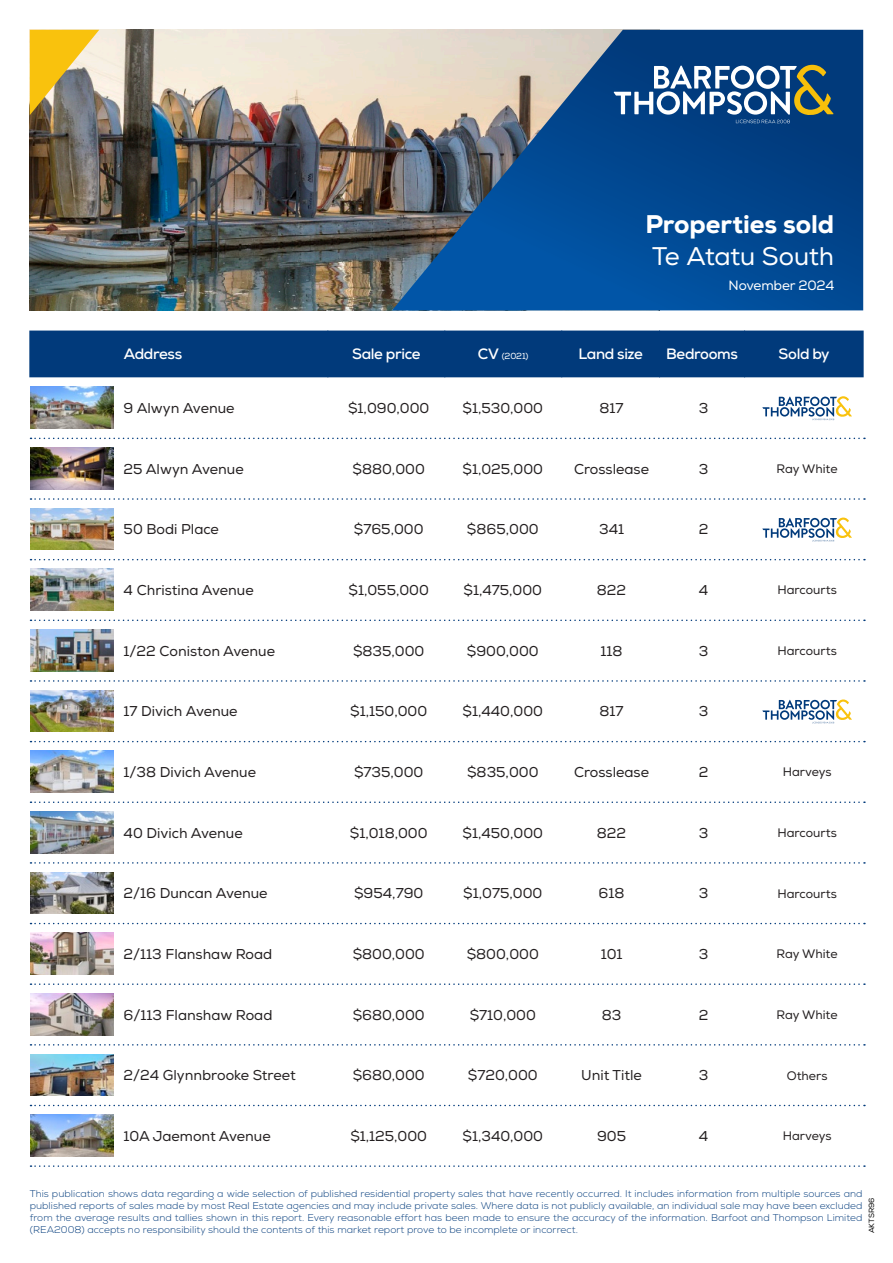
<style>
.page{position:relative;width:893px;height:1263px;background:#fff}
.page>*{position:absolute;margin:0;border:0;box-sizing:border-box;transform-origin:0 0}
.t1{font:800 25.5px "Nexa";color:#fff}
.t2{font:25.5px "Nexa";letter-spacing:-.015em;color:#fff}
.t3{font:700 15px "Nexa";letter-spacing:-.025em;color:#fff}
.t4{font:14.25px "Nexa";color:#231f20}
.t5{font:13.5px "Nexa";letter-spacing:-.015em;color:#fff}
.t6{font:12.3px "Nexa";color:#231f20}
.t7{font:300 9.75px/12px "Nexa";letter-spacing:.005em;color:#013a7b;text-align:justify}
.t8{font:8.7px "Nexa";color:#fff}
.t9{font:7.5px "Nexa";color:#000}
.s1{font-weight:700;font-size:15px}
</style>
<div class="page">
<img style="left:30px;top:30px;width:362px;height:280px">
<svg style="left:30px;top:30px;width:69px;height:85px;background:#caad51"></svg>
<svg style="left:392px;top:30px;width:471px;height:280px;background:#2e6093"></svg>
<div style="left:29px;top:331px;width:835px;height:46px;background:#013a7b"></div>
<hr style="left:328px;top:331px;width:1px;height:46px;background:#013a7b">
<hr style="left:445px;top:331px;width:1px;height:46px;background:#013a7b">
<hr style="left:561px;top:331px;width:1px;height:46px;background:#013a7b">
<hr style="left:659px;top:331px;width:1px;height:46px;background:#013a7b">
<hr style="left:744px;top:331px;width:1px;height:46px;background:#013a7b">
<svg style="left:614px;top:65px;width:220px;height:58px"></svg>
<svg style="left:762px;top:396px;width:90px;height:24px"></svg>
<svg style="left:31px;top:438px;width:834px;height:1px"></svg>
<img style="left:31px;top:387px;width:82px;height:42px">
<svg style="left:31px;top:498px;width:834px;height:2px"></svg>
<img style="left:31px;top:448px;width:82px;height:41px">
<svg style="left:762px;top:518px;width:90px;height:23px"></svg>
<svg style="left:31px;top:559px;width:834px;height:1px"></svg>
<img style="left:31px;top:508px;width:82px;height:42px">
<svg style="left:31px;top:619px;width:834px;height:2px"></svg>
<img style="left:31px;top:569px;width:82px;height:42px">
<svg style="left:31px;top:680px;width:834px;height:2px"></svg>
<img style="left:31px;top:629px;width:82px;height:42px">
<svg style="left:762px;top:699px;width:90px;height:24px"></svg>
<svg style="left:31px;top:741px;width:834px;height:1px"></svg>
<img style="left:31px;top:690px;width:82px;height:42px">
<svg style="left:31px;top:801px;width:834px;height:2px"></svg>
<img style="left:31px;top:751px;width:82px;height:41px">
<svg style="left:31px;top:862px;width:834px;height:2px"></svg>
<img style="left:31px;top:811px;width:82px;height:42px">
<svg style="left:31px;top:923px;width:834px;height:1px"></svg>
<img style="left:31px;top:872px;width:82px;height:42px">
<svg style="left:31px;top:983px;width:834px;height:2px"></svg>
<img style="left:31px;top:933px;width:82px;height:41px">
<svg style="left:31px;top:1044px;width:834px;height:1px"></svg>
<img style="left:31px;top:993px;width:82px;height:42px">
<svg style="left:31px;top:1105px;width:834px;height:1px"></svg>
<img style="left:31px;top:1054px;width:82px;height:42px">
<svg style="left:31px;top:1165px;width:834px;height:2px"></svg>
<img style="left:31px;top:1115px;width:82px;height:41px">
<h1 class="t1" style="left:645px;top:208px;width:190px">Properties sold</h1>
<h1 class="t2" style="left:652px;top:241px;width:184px">Te Atatu South</h1>
<h3 class="t5" style="left:729px;top:277px;width:107px">November 2024</h3>
<h2 class="t3" style="left:124px;top:344px;width:60px">Address</h2>
<h2 class="t3" style="left:352px;top:344px;width:70px">Sale price</h2>
<p class="t8" style="left:478px;top:350px;width:52px"><span class="s1">CV</span> (2021)</p>
<h2 class="t3" style="left:578px;top:344px;width:66px">Land size</h2>
<h2 class="t3" style="left:666px;top:344px;width:73px">Bedrooms</h2>
<h2 class="t3" style="left:779px;top:344px;width:53px">Sold by</h2>
<h3 class="t4" style="left:124px;top:400px;width:112px">9 Alwyn Avenue</h3>
<h3 class="t4" style="left:348px;top:400px;width:83px">$1,090,000</h3>
<h3 class="t4" style="left:462px;top:400px;width:82px">$1,530,000</h3>
<h3 class="t4" style="left:600px;top:400px;width:26px">817</h3>
<h3 class="t4" style="left:699px;top:400px;width:11px">3</h3>
<h3 class="t4" style="left:124px;top:460px;width:122px">25 Alwyn Avenue</h3>
<h3 class="t4" style="left:353px;top:460px;width:74px">$880,000</h3>
<h3 class="t4" style="left:462px;top:460px;width:82px">$1,025,000</h3>
<h3 class="t4" style="left:574px;top:460px;width:77px">Crosslease</h3>
<h3 class="t4" style="left:699px;top:460px;width:11px">3</h3>
<p class="t6" style="left:776px;top:461px;width:63px">Ray White</p>
<h3 class="t4" style="left:124px;top:521px;width:97px">50 Bodi Place</h3>
<h3 class="t4" style="left:354px;top:521px;width:71px">$765,000</h3>
<h3 class="t4" style="left:467px;top:521px;width:73px">$865,000</h3>
<h3 class="t4" style="left:599px;top:521px;width:26px">341</h3>
<h3 class="t4" style="left:699px;top:521px;width:11px">2</h3>
<h3 class="t4" style="left:124px;top:582px;width:132px">4 Christina Avenue</h3>
<h3 class="t4" style="left:349px;top:582px;width:82px">$1,055,000</h3>
<h3 class="t4" style="left:463px;top:582px;width:80px">$1,475,000</h3>
<h3 class="t4" style="left:597px;top:582px;width:31px">822</h3>
<h3 class="t4" style="left:699px;top:582px;width:11px">4</h3>
<p class="t6" style="left:777px;top:583px;width:61px">Harcourts</p>
<h3 class="t4" style="left:124px;top:642px;width:153px">1/22 Coniston Avenue</h3>
<h3 class="t4" style="left:353px;top:642px;width:73px">$835,000</h3>
<h3 class="t4" style="left:467px;top:642px;width:73px">$900,000</h3>
<h3 class="t4" style="left:601px;top:642px;width:24px">118</h3>
<h3 class="t4" style="left:699px;top:642px;width:11px">3</h3>
<p class="t6" style="left:777px;top:643px;width:61px">Harcourts</p>
<h3 class="t4" style="left:124px;top:703px;width:115px">17 Divich Avenue</h3>
<h3 class="t4" style="left:350px;top:703px;width:79px">$1,150,000</h3>
<h3 class="t4" style="left:463px;top:703px;width:82px">$1,440,000</h3>
<h3 class="t4" style="left:600px;top:703px;width:26px">817</h3>
<h3 class="t4" style="left:699px;top:703px;width:11px">3</h3>
<h3 class="t4" style="left:124px;top:764px;width:134px">1/38 Divich Avenue</h3>
<h3 class="t4" style="left:354px;top:764px;width:71px">$735,000</h3>
<h3 class="t4" style="left:467px;top:764px;width:73px">$835,000</h3>
<h3 class="t4" style="left:574px;top:764px;width:77px">Crosslease</h3>
<h3 class="t4" style="left:699px;top:764px;width:11px">2</h3>
<p class="t6" style="left:783px;top:765px;width:50px">Harveys</p>
<h3 class="t4" style="left:124px;top:824px;width:121px">40 Divich Avenue</h3>
<h3 class="t4" style="left:350px;top:824px;width:79px">$1,018,000</h3>
<h3 class="t4" style="left:463px;top:824px;width:82px">$1,450,000</h3>
<h3 class="t4" style="left:597px;top:824px;width:31px">822</h3>
<h3 class="t4" style="left:699px;top:824px;width:11px">3</h3>
<p class="t6" style="left:777px;top:825px;width:61px">Harcourts</p>
<h3 class="t4" style="left:124px;top:885px;width:145px">2/16 Duncan Avenue</h3>
<h3 class="t4" style="left:354px;top:885px;width:71px">$954,790</h3>
<h3 class="t4" style="left:463px;top:885px;width:81px">$1,075,000</h3>
<h3 class="t4" style="left:599px;top:885px;width:27px">618</h3>
<h3 class="t4" style="left:699px;top:885px;width:11px">3</h3>
<p class="t6" style="left:777px;top:886px;width:61px">Harcourts</p>
<h3 class="t4" style="left:124px;top:945px;width:150px">2/113 Flanshaw Road</h3>
<h3 class="t4" style="left:353px;top:945px;width:74px">$800,000</h3>
<h3 class="t4" style="left:467px;top:945px;width:74px">$800,000</h3>
<h3 class="t4" style="left:601px;top:945px;width:23px">101</h3>
<h3 class="t4" style="left:699px;top:945px;width:11px">3</h3>
<p class="t6" style="left:776px;top:947px;width:63px">Ray White</p>
<h3 class="t4" style="left:124px;top:1006px;width:150px">6/113 Flanshaw Road</h3>
<h3 class="t4" style="left:353px;top:1006px;width:74px">$680,000</h3>
<h3 class="t4" style="left:470px;top:1006px;width:68px">$710,000</h3>
<h3 class="t4" style="left:602px;top:1006px;width:21px">83</h3>
<h3 class="t4" style="left:699px;top:1006px;width:11px">2</h3>
<p class="t6" style="left:776px;top:1007px;width:63px">Ray White</p>
<h3 class="t4" style="left:124px;top:1067px;width:174px">2/24 Glynnbrooke Street</h3>
<h3 class="t4" style="left:353px;top:1067px;width:74px">$680,000</h3>
<h3 class="t4" style="left:468px;top:1067px;width:71px">$720,000</h3>
<h3 class="t4" style="left:581px;top:1067px;width:62px">Unit Title</h3>
<h3 class="t4" style="left:699px;top:1067px;width:11px">3</h3>
<p class="t6" style="left:787px;top:1068px;width:42px">Others</p>
<h3 class="t4" style="left:124px;top:1127px;width:149px">10A Jaemont Avenue</h3>
<h3 class="t4" style="left:350px;top:1127px;width:78px">$1,125,000</h3>
<h3 class="t4" style="left:462px;top:1127px;width:82px">$1,340,000</h3>
<h3 class="t4" style="left:597px;top:1127px;width:31px">905</h3>
<h3 class="t4" style="left:699px;top:1127px;width:11px">4</h3>
<p class="t6" style="left:783px;top:1129px;width:50px">Harveys</p>
<p class="t7" style="left:30px;top:1188px;width:834px">This publication shows data regarding a wide selection of published residential property sales that have recently occurred. It includes information from multiple sources and published reports of sales made by most Real Estate agencies and may include private sales. Where data is not publicly available, an individual sale may have been excluded from the average results and tallies shown in this report. Every reasonable effort has been made to ensure the accuracy of the information. Barfoot and Thompson Limited (REA2008) accepts no responsibility should the contents of this market report prove to be incomplete or incorrect.</p>
<p class="t9" style="left:867px;top:1233px;width:37px;rotate:-90deg">AKTSR96</p>
</div>
